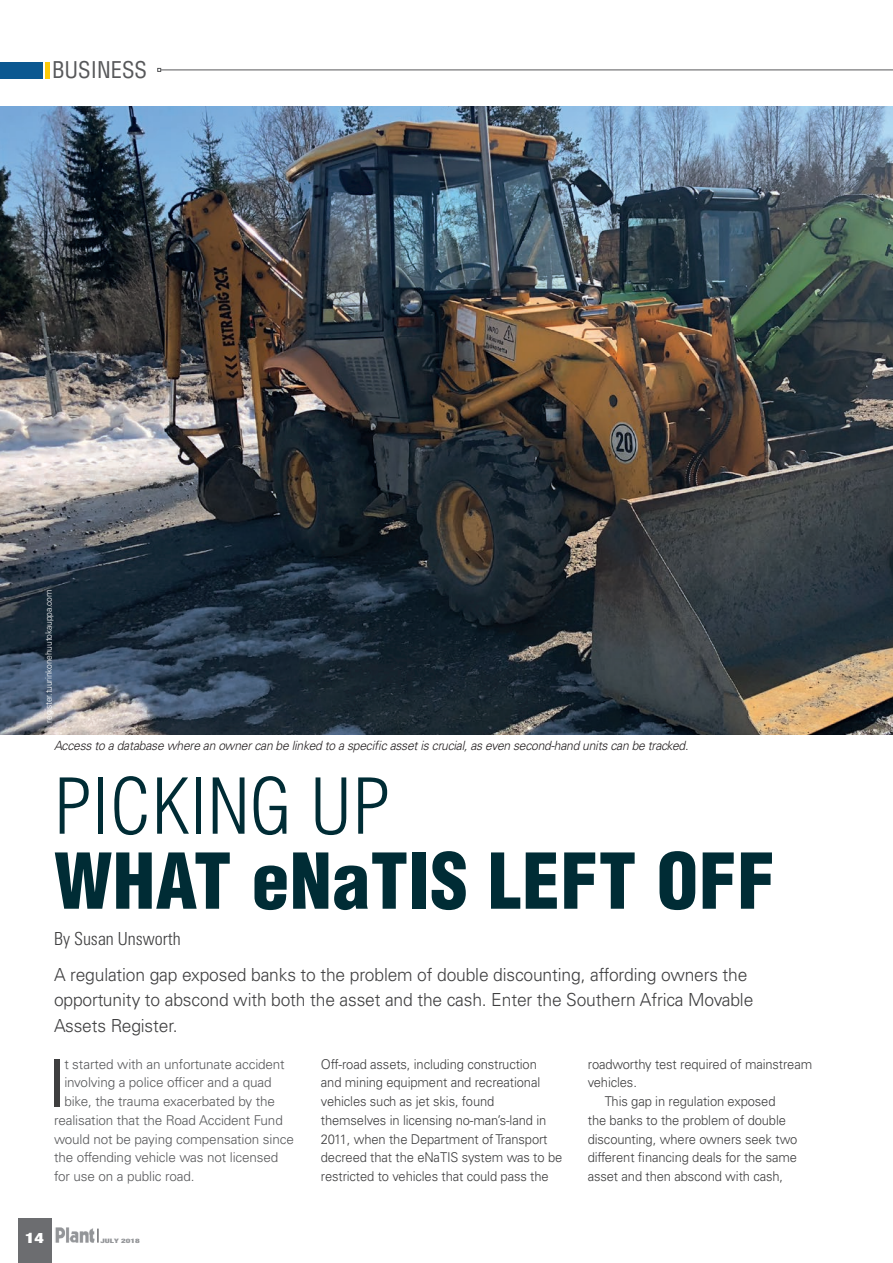
<style>
.page{position:relative;width:893px;height:1263px;background:#fff}
.page>*{position:absolute;margin:0;border:0;box-sizing:border-box;transform-origin:0 0}
.t1{font:900 condensed 75px "Helvetica LT Std";letter-spacing:.01em;color:#002c35}
.t2{font:300 condensed 75px "Helvetica LT Std";letter-spacing:.01em;color:#002c35}
.t3{font:66.45px "Avenir LT Std";color:#3e3e3f;scale:.96 1}
.t4{font:condensed 22.5px "Helvetica LT Std";color:#57585a}
.t5{font:300 18px/25.5px "Univers LT Std";letter-spacing:-.01em;color:#3e3e3f}
.t6{font:300 condensed 18px "Univers LT Std";color:#3e3e3f}
.t7{font:900 condensed 14.4px "Helvetica Neue LT Std";color:#fff;scale:1.25 1}
.t8{font:300 13.5px/18.8px "Univers LT Std";letter-spacing:-.01em;color:#3e3e3f;scale:.96 1}
.t9{font:300 13.5px "Univers LT Std";letter-spacing:-.01em;color:#57585a}
.t10{font:italic 300 12.75px "Univers LT Std";letter-spacing:-.02em;color:#231f20;scale:.95 1}
.t11{font:300 9px "Univers LT Std";letter-spacing:-.02em;color:#fff;scale:.95 1}
.t12{font:900 condensed 6.15px "Helvetica Neue LT Std";color:#939598;scale:1.47 1}
</style>
<div class="page">
<img style="left:0;top:106px;width:893px;height:628px">
<div style="left:0;top:62px;width:42px;height:17px;background:#0b5891"></div>
<div style="left:45px;top:62px;width:5px;height:17px;background:#feca0a"></div>
<hr style="left:161px;top:70px;width:732px;height:1px;background:#57585a">
<svg style="left:157px;top:68px;width:4px;height:4px"></svg>
<img style="left:55px;top:1228px;width:40px;height:14px">
<div style="left:18px;top:1218px;width:33px;height:45px;background:#6c6d70"></div>
<svg style="left:97px;top:1228px;width:2px;height:14px"></svg>
<h3 class="t4" style="left:52px;top:56px;width:97px">BUSINESS</h3>
<p class="t11" style="left:43px;top:722px;width:142px;rotate:-90deg">register.tuurinkonehuutokauppa.com</p>
<p class="t10" style="left:54px;top:738px;width:669px">Access to a database where an owner can be linked to a specific asset is crucial, as even second-hand units can be tracked.</p>
<h1 class="t2" style="left:54px;top:760px;width:337px">PICKING UP</h1>
<h1 class="t1" style="left:54px;top:834px;width:722px">WHAT eNaTIS LEFT OFF</h1>
<h3 class="t6" style="left:54px;top:928px;width:128px">By Susan Unsworth</h3>
<h3 class="t5" style="left:54px;top:962px;width:701px">A regulation gap exposed banks to the problem of double discounting, affording owners the opportunity to abscond with both the asset and the cash. Enter the Southern Africa Movable<br>Assets Register.</h3>
<h2 class="t3" style="left:48px;top:1044px;width:19px">I</h2>
<p class="t9" style="left:64px;top:1056px;width:222px">t started with an unfortunate accident</p>
<p class="t9" style="left:64px;top:1074px;width:209px">involving a police officer and a quad</p>
<p class="t9" style="left:64px;top:1093px;width:212px">bike, the trauma exacerbated by the</p>
<p class="t9" style="left:54px;top:1112px;width:230px">realisation that the Road Accident Fund</p>
<p class="t9" style="left:54px;top:1131px;width:241px">would not be paying compensation since</p>
<p class="t9" style="left:54px;top:1149px;width:226px">the offending vehicle was not licensed</p>
<p class="t9" style="left:54px;top:1168px;width:142px">for use on a public road.</p>
<p class="t7" style="left:25px;top:1228px;width:16px">14</p>
<p class="t12" style="left:101px;top:1236px;width:28px">JULY 2018</p>
<p class="t8" style="left:321px;top:1054px;width:253px">Off-road assets, including construction<br>and mining equipment and recreational vehicles such as jet skis, found themselves in licensing no-man’s-land in 2011, when the Department of Transport decreed that the eNaTIS system was to be restricted to vehicles that could pass the</p>
<p class="t8" style="left:588px;top:1054px;width:235px">roadworthy test required of mainstream</p>
<p class="t8" style="left:588px;top:1073px;width:53px">vehicles.</p>
<p class="t8" style="left:605px;top:1092px;width:179px">This gap in regulation exposed</p>
<p class="t8" style="left:588px;top:1111px;width:208px">the banks to the problem of double</p>
<p class="t8" style="left:588px;top:1129px;width:220px">discounting, where owners seek two</p>
<p class="t8" style="left:588px;top:1148px;width:220px">different financing deals for the same</p>
<p class="t8" style="left:588px;top:1167px;width:205px">asset and then abscond with cash,</p>
</div>
